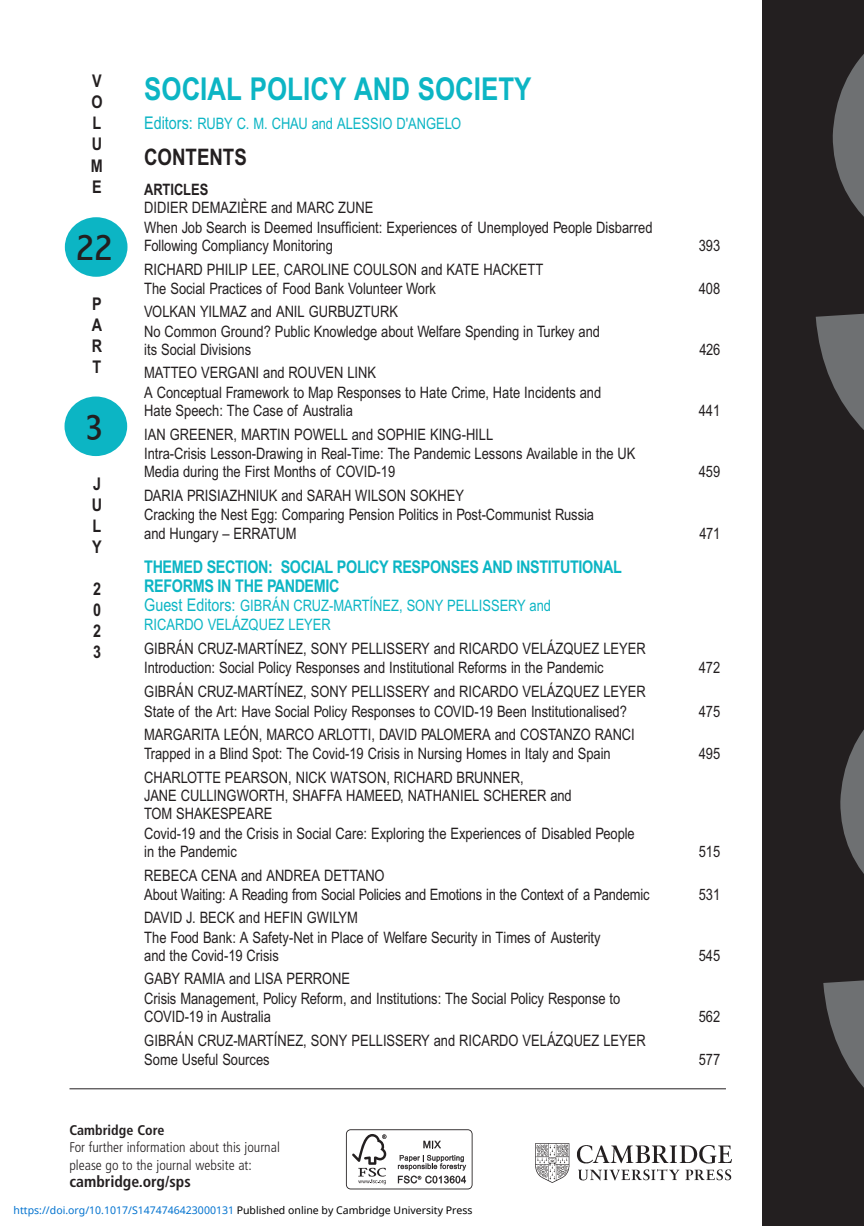
<style>
.page{position:relative;width:864px;height:1226px;background:#fff}
.page>*{position:absolute;margin:0;border:0;box-sizing:border-box;transform-origin:0 0}
.t1{font:condensed 38.5px "Abadi";color:#231f20}
.t2{font:700 31.5px "Arial Narrow MT Std";color:#0cb5c4}
.t3{font:700 22.75px "Arial Narrow MT Std";color:#231f20}
.t4{font:700 17.5px "Arial Narrow MT Std";letter-spacing:-.02em;color:#0cb5c4}
.t5{font:700 17.5px/21px "Arial Narrow MT Std";color:#231f20;text-align:justify}
.t6{font:15.75px/18.9px "Arial Narrow MT Std";color:#231f20}
.t7{font:15.75px/19.2px "Arial Narrow MT Std";color:#0cb5c4}
.t8{font:700 condensed 15.75px "Frutiger LT Std";color:#231f20}
.t9{font:700 15.75px "Arial Narrow MT Std";color:#231f20}
.t10{font:300 condensed 14px/17.5px "Frutiger LT Std";color:#231f20}
.t11{font:700 condensed 14px "Frutiger LT Std";color:#231f20}
.t12{font:10.5px "Noto Sans";color:#0172cf}
.s1{font-size:17.5px}
.s2{color:#000}
</style>
<div class="page">
<div style="left:762px;top:0;width:101px;height:1225px;background:#231f20"></div>
<svg style="left:823px;top:731px;width:40px;height:356px"></svg>
<hr style="left:69px;top:1088px;width:656px;height:1px;background:#231f20">
<div style="left:64px;top:396px;width:63px;height:60px;background:#0cb5c4;border-radius:50%"></div>
<div style="left:65px;top:217px;width:62px;height:60px;background:#0cb5c4;border-radius:50%"></div>
<img style="left:535px;top:1143px;width:195px;height:39px">
<svg style="left:815px;top:0;width:49px;height:476px"></svg>
<svg style="left:346px;top:1129px;width:126px;height:60px"></svg>
<p class="t5" style="left:91px;top:70px;width:13px">V O L U M E</p>
<h1 class="t1" style="left:76px;top:225px;width:38px">22</h1>
<p class="t5" style="left:92px;top:293px;width:12px">P A R T</p>
<h1 class="t1" style="left:85px;top:404px;width:20px">3</h1>
<p class="t5" style="left:92px;top:473px;width:12px">J U L Y</p>
<p class="t5" style="left:93px;top:578px;width:9px">2<br>0<br>2<br>3</p>
<h2 class="t2" style="left:144px;top:70px;width:388px">SOCIAL POLICY AND SOCIETY</h2>
<p class="t7" style="left:144px;top:114px;width:138px"><span class="s1">Editors:</span> RU BY C. M. CHAU</p>
<p class="t7" style="left:311px;top:114px;width:134px">and ALESSIO D'ANGELO</p>
<h3 class="t3" style="left:144px;top:143px;width:104px">CONTENTS</h3>
<p class="t9" style="left:144px;top:180px;width:66px">ARTICLES</p>
<p class="t6" style="left:144px;top:198px;width:509px">Didier Demazière and Marc Zune<br>When Job Search is Deemed Insufficient: Experiences of Unemployed People Disbarred<br>Following Compliancy Monitoring</p>
<p class="t6" style="left:144px;top:259px;width:400px;line-height:19.4px">Richard Philip Lee, Caroline Coulson and Kate Hackett<br>The Social Practices of Food Bank Volunteer Work</p>
<p class="t6" style="left:144px;top:302px;width:457px">Volkan Yilmaz and Anil Gurbuzturk<br>No Common Ground? Public Knowledge about Welfare Spending in Turkey and its Social Divisions</p>
<p class="t6" style="left:144px;top:363px;width:458px">Matteo Vergani and Rouven Link<br>A Conceptual Framework to Map Responses to Hate Crime, Hate Incidents and<br>Hate Speech: The Case of Australia</p>
<p class="t6" style="left:144px;top:424px;width:492px">Ian Greener, Martin Powell and Sophie King-Hill<br>Intra-Crisis Lesson-Drawing in Real-Time: The Pandemic Lessons Available in the UK<br>Media during the First Months of COVID-19</p>
<p class="t6" style="left:144px;top:485px;width:451px">Daria Prisiazhniuk and Sarah Wilson Sokhey<br>Cracking the Nest Egg: Comparing Pension Politics in Post-Communist Russia and Hungary – ERRATUM</p>
<p class="t4" style="left:144px;top:556px;width:155px">THEMED SECTION: SOCIAL</p>
<p class="t4" style="left:337px;top:556px;width:19px">POLICY</p>
<p class="t4" style="left:392px;top:556px;width:21px">RESPONSES</p>
<p class="t4" style="left:482px;top:556px;width:11px">AND</p>
<p class="t4" style="left:516px;top:556px;width:14px">INSTITUTIONAL</p>
<p class="t4" style="left:144px;top:575px;width:39px">REFORMS</p>
<p class="t4" style="left:217px;top:575px;width:28px">IN THE</p>
<p class="t4" style="left:267px;top:575px;width:18px">PANDEMIC</p>
<p class="t7" style="left:144px;top:595px;width:408px"><span class="s1">Guest Editors:</span> Gibrán Cruz-Martínez, Sony Pellissery and<br>Ricardo Velázquez Leyer</p>
<p class="t6" style="left:144px;top:638px;width:503px">Gibrán Cruz-Martínez, Sony Pellissery and Ricardo Velázquez Leyer<br>Introduction: Social Policy Responses and Institutional Reforms in the Pandemic</p>
<p class="t6" style="left:144px;top:681px;width:503px;line-height:19.4px">Gibrán Cruz-Martínez, Sony Pellissery and Ricardo Velázquez Leyer<br>State of the Art: Have Social Policy Responses to COVID-19 Been Institutionalised?</p>
<p class="t6" style="left:144px;top:724px;width:492px;line-height:19.4px">Margarita León, Marco Arlotti, David Palomera and Costanzo Ranci<br>Trapped in a Blind Spot: The Covid-19 Crisis in Nursing Homes in Italy and Spain</p>
<p class="t6" style="left:144px;top:767px;width:492px">Charlotte Pearson, Nick Watson, Richard Brunner,<br>Jane Cullingworth, Shaffa Hameed, Nathaniel Scherer and<br>Tom Shakesp eare<br>Covid-19 and the Crisis in Social Care: Exploring the Experiences of Disabled People in the Pandemic</p>
<p class="t6" style="left:144px;top:865px;width:506px;line-height:19.4px">Rebeca Cena and Andrea Dettano<br>About Waiting: A Reading from Social Policies and Emotions in the Context of a Pandemic</p>
<p class="t6" style="left:144px;top:908px;width:457px">David J. Beck and Hefin Gwilym<br>The Food Bank: A Safety-Net in Place of Welfare Security in Times of Austerity and the Covid-19 Crisis</p>
<p class="t6" style="left:144px;top:969px;width:477px">Gaby Ramia and Lisa Perrone<br>Crisis Management, Policy Reform, and Institutions: The Social Policy Response to<br>COVID-19 in Australia</p>
<p class="t6" style="left:144px;top:1030px;width:503px;line-height:19.4px">Gibrán Cruz-Martínez, Sony Pellissery and Ricardo Velázquez Leyer<br>Some Useful Sources</p>
<p class="t11" style="left:69px;top:1121px;width:96px">Cambridge Core</p>
<p class="t10" style="left:69px;top:1138px;width:212px">For further information about this journal please go to the journal website at:</p>
<p class="t8" style="left:69px;top:1172px;width:123px">cambridge.org/sps</p>
<p class="t12" style="left:14px;top:1202px;width:460px">https://doi.org/10.1017/S1474746423000131 <span class="s2">Published online by Cambridge University Press</span></p>
<p class="t6" style="left:698px;top:236px;width:23px">393</p>
<p class="t6" style="left:698px;top:279px;width:23px">408</p>
<p class="t6" style="left:699px;top:340px;width:22px">426</p>
<p class="t6" style="left:698px;top:401px;width:23px">441</p>
<p class="t6" style="left:698px;top:462px;width:23px">459</p>
<p class="t6" style="left:699px;top:523px;width:22px">471</p>
<p class="t6" style="left:698px;top:657px;width:23px">472</p>
<p class="t6" style="left:698px;top:701px;width:23px">475</p>
<p class="t6" style="left:698px;top:744px;width:23px">495</p>
<p class="t6" style="left:698px;top:842px;width:23px">515</p>
<p class="t6" style="left:698px;top:884px;width:23px">531</p>
<p class="t6" style="left:698px;top:945px;width:23px">545</p>
<p class="t6" style="left:698px;top:1006px;width:23px">562</p>
<p class="t6" style="left:698px;top:1049px;width:23px">577</p>
</div>
